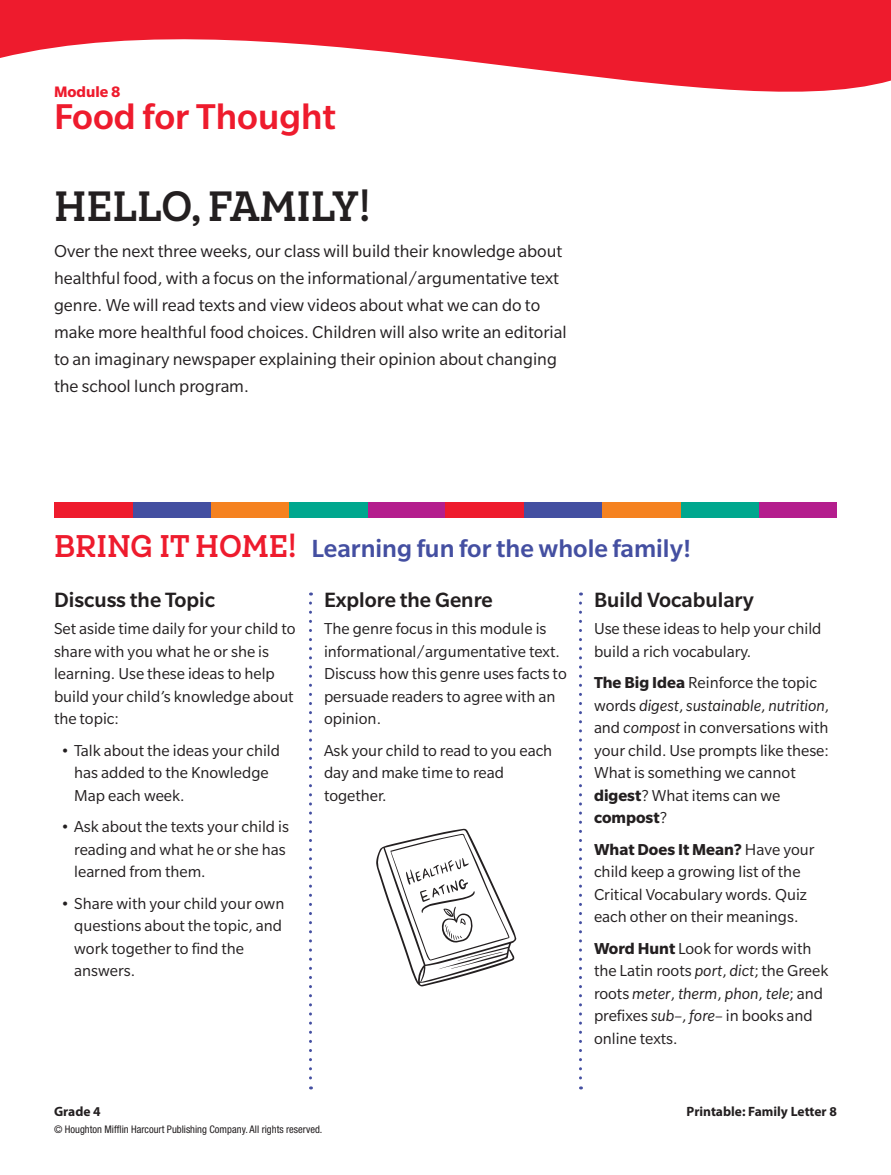
<style>
.page{position:relative;width:891px;height:1175px;background:#fff}
.page>*{position:absolute;margin:0;border:0;box-sizing:border-box;transform-origin:0 0}
.t1{font:700 40.5px "Queulat HMH Cnd";color:#231f20}
.t2{font:500 39px "Slate Pro";color:#ee1b2d}
.t3{font:500 27px "Slate Pro";color:#444fa1}
.t4{font:500 22.5px "Slate Pro";color:#231f20}
.t5{font:18.75px/27px "Slate Pro";color:#231f20}
.t6{font:17.25px/22.5px "Slate Pro";color:#231f20}
.t7{font:700 16.5px "Slate Pro";color:#ee1b2d}
.t8{font:700 13.5px "Myriad Pro";color:#231f20}
.t9{font:condensed 10.5px "Helvetica Neue LT Std";color:#231f20}
.s1{font-family:"Queulat HMH Cnd";font-weight:700;font-size:30px;color:#ee1b2d}
.s2{font-weight:700}
.s3{font-style:italic}
</style>
<div class="page">
<svg style="left:0;top:0;width:891px;height:92px;fill:#ee1b2d"></svg>
<div style="left:759px;top:502px;width:78px;height:15px;background:#b41e8d"></div>
<div style="left:680px;top:502px;width:79px;height:15px;background:#00a78e"></div>
<div style="left:602px;top:502px;width:78px;height:15px;background:#f58220"></div>
<div style="left:367px;top:502px;width:79px;height:15px;background:#b41e8d"></div>
<div style="left:289px;top:502px;width:78px;height:15px;background:#00a78e"></div>
<div style="left:211px;top:502px;width:78px;height:15px;background:#f58220"></div>
<div style="left:132px;top:502px;width:79px;height:15px;background:#444fa1"></div>
<svg style="left:54px;top:502px;width:78px;height:15px"></svg>
<div style="left:524px;top:502px;width:78px;height:15px;background:#444fa1"></div>
<svg style="left:446px;top:502px;width:78px;height:15px"></svg>
<svg style="left:309px;top:603px;width:3px;height:486px"></svg>
<svg style="left:579px;top:603px;width:3px;height:486px"></svg>
<svg style="left:376px;top:828px;width:140px;height:158px"></svg>
<p class="t7" style="left:54px;top:83px;width:68px">Module 8</p>
<h2 class="t2" style="left:54px;top:96px;width:283px">Food for Thought</h2>
<h1 class="t1" style="left:54px;top:179px;width:318px">HELLO, FAMILY!</h1>
<p class="t5" style="left:54px;top:237px;width:514px">Over the next three weeks, our class will build their knowledge about healthful food, with a focus on the informational/argumentative text genre. We will read texts and view videos about what we can do to make more healthful food choices. Children will also write an editorial to an imaginary newspaper explaining their opinion about changing the school lunch program.</p>
<h3 class="t3" style="left:54px;top:534px;width:639px"><span class="s1">BRING IT HOME!</span> Learning fun for the whole family!</h3>
<h3 class="t4" style="left:594px;top:588px;width:161px">Build Vocabulary</h3>
<p class="t6" style="left:594px;top:617px;width:229px">Use these ideas to help your child build a rich vocabulary.</p>
<p class="t6" style="left:594px;top:671px;width:237px"><span class="s2">The Big Idea</span> Reinforce the topic words <span class="s3">digest</span>, <span class="s3">sustainable</span>, <span class="s3">nutrition</span>, and <span class="s3">compost</span> in conversations with your child. Use prompts like these:<br>What is something we cannot <span class="s2">digest</span>? What items can we <span class="s2">compost</span>?</p>
<p class="t6" style="left:594px;top:838px;width:222px"><span class="s2">What Does It Mean?</span> Have your child keep a growing list of the<br>Critical Vocabulary words. Quiz each other on their meanings.</p>
<p class="t6" style="left:594px;top:937px;width:236px"><span class="s2">Word Hunt</span> Look for words with the Latin roots <span class="s3">port</span>, <span class="s3">dict</span>; the Greek roots <span class="s3">meter</span>, <span class="s3">therm</span>, <span class="s3">phon</span>, <span class="s3">tele</span>; and prefixes <span class="s3">sub–</span>, <span class="s3">fore–</span> in books and online texts.</p>
<h3 class="t4" style="left:54px;top:588px;width:163px">Discuss the Topic</h3>
<p class="t6" style="left:54px;top:617px;width:243px">Set aside time daily for your child to share with you what he or she is learning. Use these ideas to help build your child’s knowledge about the topic:</p>
<p class="t6" style="left:74px;top:739px;width:207px;text-indent:-14px">• Talk about the ideas your child has added to the Knowledge<br>Map each week.</p>
<p class="t6" style="left:74px;top:815px;width:216px;text-indent:-14px">• Ask about the texts your child is reading and what he or she has learned from them.</p>
<p class="t6" style="left:74px;top:892px;width:212px;text-indent:-14px">• Share with your child your own questions about the topic, and work together to find the answers.</p>
<h3 class="t4" style="left:324px;top:588px;width:170px">Explore the Genre</h3>
<p class="t6" style="left:324px;top:617px;width:244px">The genre focus in this module is informational/argumentative text.<br>Discuss how this genre uses facts to persuade readers to agree with an opinion.</p>
<p class="t6" style="left:324px;top:739px;width:230px">Ask your child to read to you each day and make time to read together.</p>
<p class="t8" style="left:54px;top:1102px;width:48px">Grade 4</p>
<p class="t8" style="left:687px;top:1102px;width:152px">Printable: Family Letter 8</p>
<p class="t9" style="left:54px;top:1123px;width:270px">© Houghton Mifflin Harcourt Publishing Company. All rights reserved.</p>
</div>
